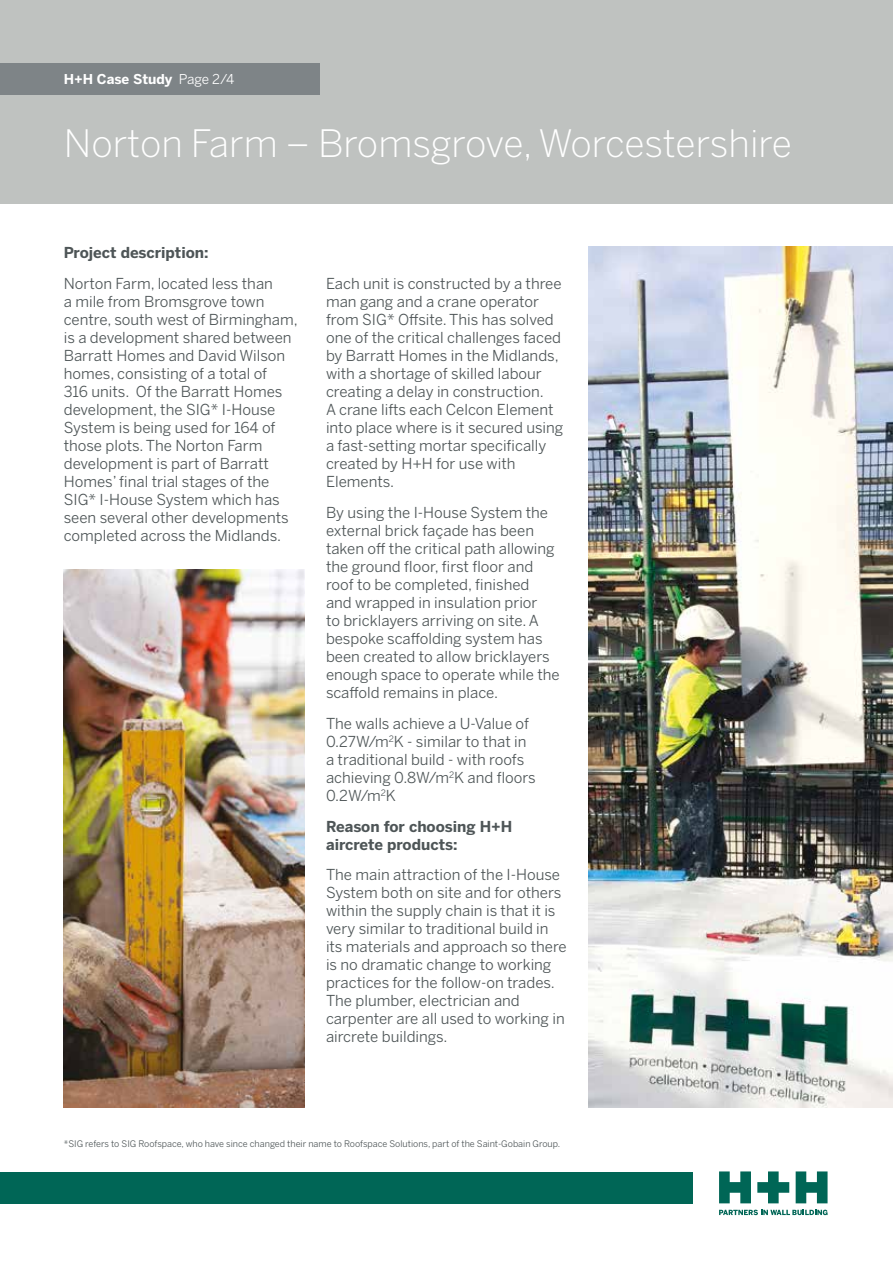
<style>
.page{position:relative;width:893px;height:1263px;background:#fff}
.page>*{position:absolute;margin:0;border:0;box-sizing:border-box;transform-origin:0 0}
.t1{font:300 37.5px "Benton Sans";letter-spacing:-.005em;color:#fff}
.t2{font:15px/18px "Benton Sans";color:#4e5557}
.t3{font:700 15px/18px "Benton Sans";color:#4e5557}
.t4{font:700 13.5px "Benton Sans";color:#fff}
.t5{font:9px "Benton Sans";color:#4e5557}
.s1{font-weight:400}
</style>
<div class="page">
<div style="left:0;top:0;width:893px;height:204px;background:#bfc2c0"></div>
<div style="left:0;top:63px;width:319px;height:32px;background:#7e8487"></div>
<div style="left:0;top:1172px;width:692px;height:31px;background:#006656"></div>
<svg style="left:719px;top:1210px;width:108px;height:5px"></svg>
<svg style="left:719px;top:1171px;width:32px;height:32px"></svg>
<svg style="left:796px;top:1171px;width:31px;height:32px"></svg>
<svg style="left:757px;top:1171px;width:32px;height:32px"></svg>
<img style="left:588px;top:247px;width:305px;height:860px">
<img style="left:64px;top:570px;width:241px;height:537px">
<p class="t4" style="left:64px;top:71px;width:172px">H+H Case Study <span class="s1">Page 2/4</span></p>
<h1 class="t1" style="left:64px;top:122px;width:730px">Norton Farm – Bromsgrove, Worcestershire</h1>
<p class="t3" style="left:64px;top:244px;width:146px">Project description:</p>
<p class="t2" style="left:64px;top:275px;width:236px">Norton Farm, located less than<br>a mile from Bromsgrove town centre, south west of Birmingham, is a development shared between<br>Barratt Homes and David Wilson homes, consisting of a total of<br>316 units. Of the Barratt Homes development, the SIG* I-House<br>System is being used for 164 of those plots. The Norton Farm development is part of Barratt<br>Homes’ final trial stages of the<br>SIG* I-House System which has seen several other developments completed across the Midlands.</p>
<p class="t2" style="left:326px;top:275px;width:239px">Each unit is constructed by a three man gang and a crane operator from SIG* Offsite. This has solved one of the critical challenges faced by Barratt Homes in the Midlands, with a shortage of skilled labour creating a delay in construction.<br>A crane lifts each Celcon Element into place where is it secured using a fast-setting mortar specifically created by H+H for use with<br>Elements.</p>
<p class="t2" style="left:326px;top:503px;width:235px">By using the I-House System the external brick façade has been taken off the critical path allowing the ground floor, first floor and roof to be completed, finished<br>and wrapped in insulation prior<br>to bricklayers arriving on site. A bespoke scaffolding system has been created to allow bricklayers enough space to operate while the scaffold remains in place.</p>
<p class="t2" style="left:326px;top:714px;width:211px">The walls achieve a U-Value of<br>0.27W/m<sup>2</sup>K - similar to that in a traditional build - with roofs achieving 0.8W/m<sup>2</sup>K and floors<br>0.2W/m<sup>2</sup>K</p>
<p class="t3" style="left:326px;top:817px;width:188px">Reason for choosing H+H aircrete products:</p>
<p class="t2" style="left:326px;top:866px;width:242px">The main attraction of the I-House<br>System both on site and for others within the supply chain is that it is very similar to traditional build in its materials and approach so there is no dramatic change to working practices for the follow-on trades.<br>The plumber, electrician and carpenter are all used to working in aircrete buildings.</p>
<p class="t5" style="left:64px;top:1138px;width:498px">*SIG refers to SIG Roofspace, who have since changed their name to Roofspace Solutions, part of the Saint-Gobain Group.</p>
</div>
